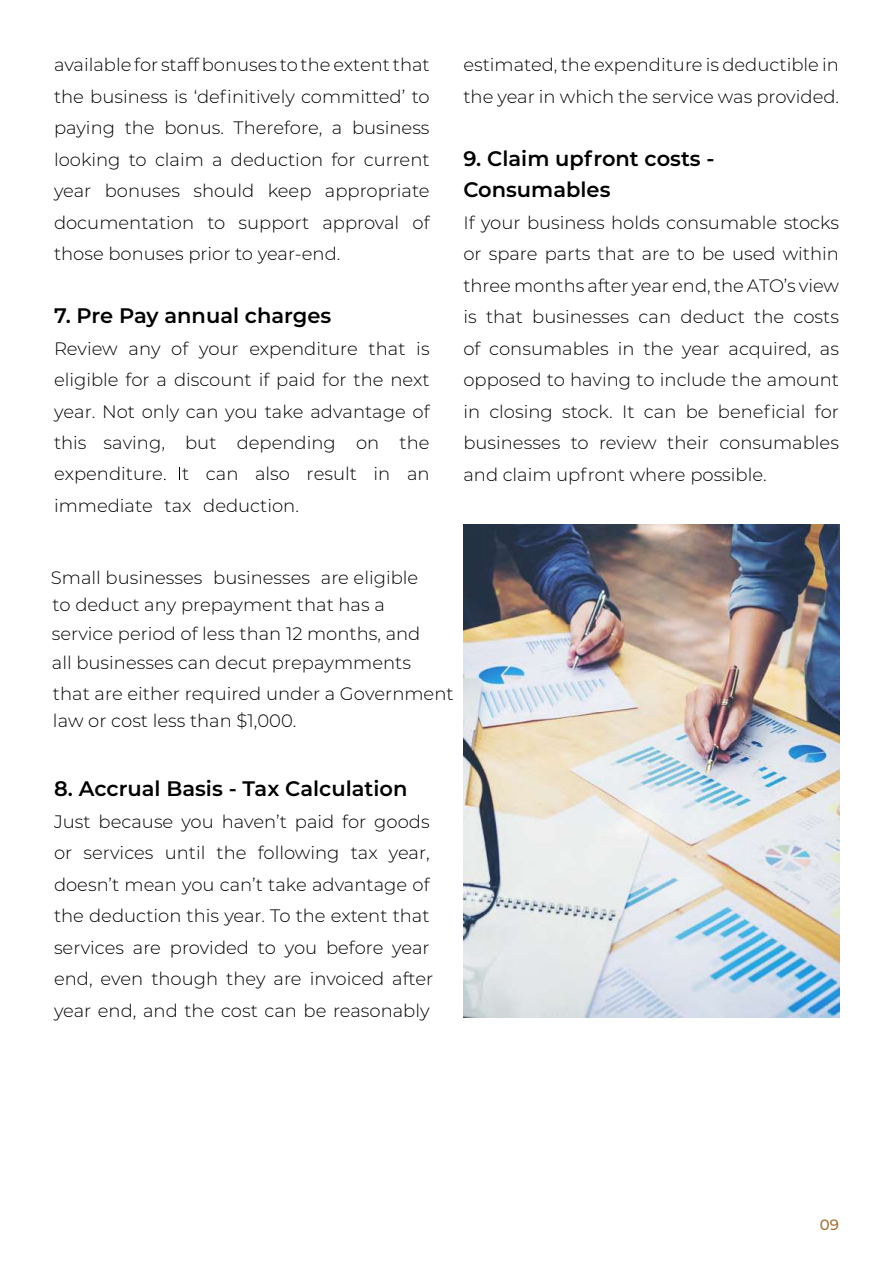
<style>
.page{position:relative;width:893px;height:1263px;background:#fff}
.page>*{position:absolute;margin:0;border:0;box-sizing:border-box;transform-origin:0 0}
.t1{font:600 21px/31.5px "Montserrat";color:#000}
.t2{font:300 18px/31.5px "Montserrat";color:#000;text-align:justify}
.t3{font:500 15px "Montserrat";color:#a37436}
</style>
<div class="page">
<svg style="left:179px;top:467px;width:1px;height:13px"></svg>
<img style="left:463px;top:525px;width:377px;height:492px">
<p class="t2" style="left:54px;top:49px;width:377px">available for staffbonuses tothe extentthat the business is ‘definitively committed’ to paying the bonus. Therefore, a business looking to claim a deduction for current year bonuses should keep appropriate documentation to support approval of those bonuses prior to year-end.</p>
<p class="t1" style="left:54px;top:299px;width:279px">7. Pre Pay annual charges</p>
<p class="t2" style="left:54px;top:332px;width:377px">Review any of your expenditure that is eligible for a discount if paid for the next year. Not only can you take advantage of this saving</p>
<p class="t2" style="left:54px;top:426px;width:377px;line-height:32px;text-indent:131px">but depending on the expenditure t can also result in an immediate tax deduction.</p>
<p class="t2" style="left:463px;top:49px;width:377px">estimated, the expenditure is deductible in the year in which the service was provided.</p>
<p class="t1" style="left:463px;top:142px;width:253px">9. Claim upfront costs -<br>Consumables</p>
<p class="t2" style="left:463px;top:206px;width:377px">If your business holds consumable stocks or spare parts that are to be used within three months after year end, the ATO’s view is that businesses can deduct the costs of consumables in the year acquired, as opposed to having to include the amount in closing stock. It can be beneficial for businesses to review their consumables and claim upfront where possible.</p>
<p class="t2" style="left:51px;top:561px;width:369px">Small businesses businesses are eligible</p>
<p class="t2" style="left:52px;top:589px;width:403px;line-height:29.7px;text-align:left">to deduct any prepayment that has a<br>service period of less than 12 months, and<br>all businesses can decut prepaymments<br>that are either required under a Government</p>
<p class="t2" style="left:53px;top:704px;width:245px">law or cost less than $1,000.</p>
<p class="t1" style="left:54px;top:772px;width:355px">8. Accrual Basis - Tax Calculation</p>
<p class="t2" style="left:54px;top:805px;width:381px;text-align:left">Just because you haven’t paid for goods or services until the following tax year, doesn’t mean you can’t take advantage of the deduction this year. To the extent that services are provided to you before year end, even though they are invoiced after year end, and the cost can be reasonably</p>
<p class="t3" style="left:820px;top:1214px;width:21px">09</p>
</div>
